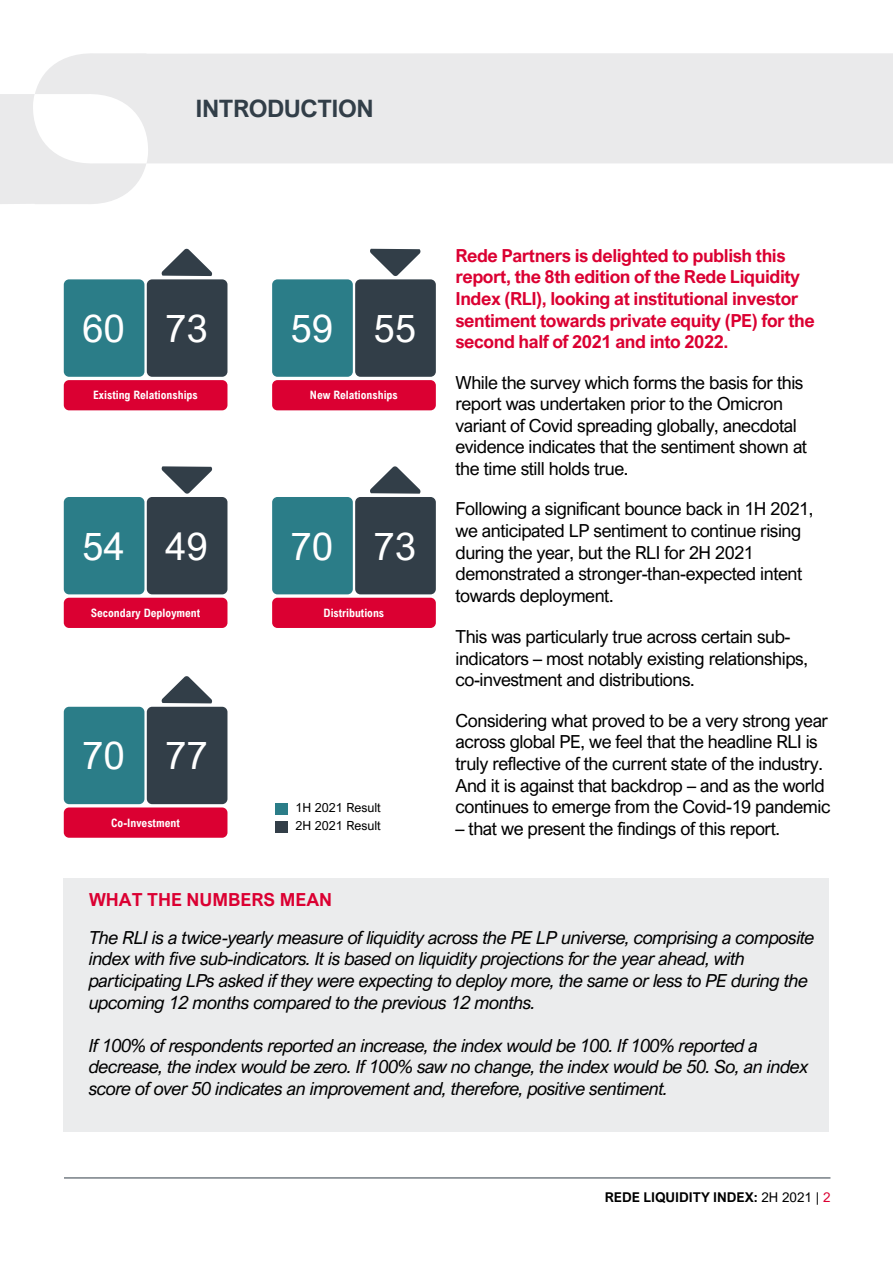
<style>
.page{position:relative;width:893px;height:1263px;background:#fff}
.page>*{position:absolute;margin:0;border:0;box-sizing:border-box;transform-origin:0 0}
.t1{font:38.4px "Arial Nova";color:#fff}
.t2{font:700 24px "Arial Nova";letter-spacing:-.02em;color:#323e48}
.t3{font:18px/21.6px "Arial Nova";letter-spacing:-.025em;color:#000}
.t4{font:italic 18px/21.6px "Arial Nova";letter-spacing:-.025em;color:#000}
.t5{font:700 18px/21.6px "Arial Nova";letter-spacing:-.025em;color:#db0032}
.t6{font:700 18px "Arial Nova";color:#db0032}
.t7{font:700 13.5px "Arial Nova";color:#000}
.t8{font:12.6px/18px "Arial Nova";color:#000}
.t9{font:700 11.55px "Arial Nova Cond";color:#fff}
.s1{font-weight:400}
.s2{font-weight:400;color:#db0032}
</style>
<div class="page">
<hr style="left:64px;top:1178px;width:766px;height:1px;background:#323e48">
<div style="left:64px;top:878px;width:765px;height:253px;background:#ebeced"></div>
<div style="left:35px;top:53px;width:858px;height:110px;background:#eaeaeb"></div>
<svg style="left:0;top:93px;width:149px;height:111px"></svg>
<div style="left:147px;top:279px;width:80px;height:98px;background:#323e48;border-radius:5px"></div>
<div style="left:64px;top:279px;width:80px;height:98px;background:#2b7d88;border-radius:5px"></div>
<svg style="left:161px;top:248px;width:51px;height:28px"></svg>
<div style="left:64px;top:380px;width:163px;height:30px;background:#db0032;border-radius:5px"></div>
<div style="left:355px;top:279px;width:81px;height:98px;background:#323e48;border-radius:5px"></div>
<div style="left:272px;top:279px;width:81px;height:98px;background:#2b7d88;border-radius:5px"></div>
<svg style="left:370px;top:249px;width:51px;height:27px"></svg>
<div style="left:272px;top:380px;width:164px;height:30px;background:#db0032;border-radius:5px"></div>
<div style="left:147px;top:497px;width:80px;height:97px;background:#323e48;border-radius:5px"></div>
<div style="left:64px;top:497px;width:80px;height:97px;background:#2b7d88;border-radius:5px"></div>
<svg style="left:161px;top:466px;width:51px;height:28px"></svg>
<div style="left:64px;top:598px;width:163px;height:30px;background:#db0032;border-radius:5px"></div>
<div style="left:355px;top:497px;width:81px;height:97px;background:#323e48;border-radius:5px"></div>
<div style="left:272px;top:497px;width:81px;height:97px;background:#2b7d88;border-radius:5px"></div>
<svg style="left:370px;top:466px;width:51px;height:28px"></svg>
<div style="left:272px;top:598px;width:164px;height:30px;background:#db0032;border-radius:5px"></div>
<div style="left:147px;top:707px;width:80px;height:97px;background:#323e48;border-radius:5px"></div>
<div style="left:64px;top:707px;width:80px;height:97px;background:#2b7d88;border-radius:5px"></div>
<svg style="left:161px;top:676px;width:51px;height:27px"></svg>
<div style="left:64px;top:807px;width:163px;height:31px;background:#db0032;border-radius:5px"></div>
<div style="left:275px;top:803px;width:13px;height:11px;background:#2b7d88"></div>
<div style="left:275px;top:821px;width:13px;height:12px;background:#323e48"></div>
<h2 class="t2" style="left:196px;top:95px;width:180px">INTRODUCTION</h2>
<h1 class="t1" style="left:82px;top:306px;width:127px">60 73</h1>
<p class="t9" style="left:93px;top:388px;width:106px">Existing Relationships</p>
<h1 class="t1" style="left:82px;top:524px;width:127px">54 49</h1>
<p class="t9" style="left:91px;top:606px;width:111px">Secondary Deployment</p>
<h1 class="t1" style="left:82px;top:734px;width:127px">70 77</h1>
<p class="t9" style="left:111px;top:815px;width:70px">Co-Investment</p>
<h1 class="t1" style="left:291px;top:306px;width:127px">59 55</h1>
<p class="t9" style="left:310px;top:388px;width:89px">New Relationships</p>
<h1 class="t1" style="left:291px;top:524px;width:127px">70 73</h1>
<p class="t9" style="left:324px;top:606px;width:62px">Distributions</p>
<p class="t8" style="left:296px;top:798px;width:87px">1H 2021 Result<br>2H 2021 Result</p>
<p class="t5" style="left:455px;top:245px;width:361px">Rede Partners is delighted to publish this report, the 8th edition of the Rede Liquidity Index (RLI), looking at institutional investor sentiment towards private equity (PE) for the second half of 2021 and into 2022.</p>
<p class="t3" style="left:455px;top:371px;width:353px">While the survey which forms the basis for this report was undertaken prior to the Omicron variant of Covid spreading globally, anecdotal evidence indicates that the sentiment shown at the time still holds true.</p>
<p class="t3" style="left:455px;top:498px;width:359px">Following a significant bounce back in 1H 2021, we anticipated LP sentiment to continue rising during the year, but the RLI for 2H 2021 demonstrated a stronger-than-expected intent towards deployment.</p>
<p class="t3" style="left:455px;top:626px;width:354px">This was particularly true across certain sub&shy;indicators – most notably existing relationships, co-investment and distributions.</p>
<p class="t3" style="left:455px;top:710px;width:376px">Considering what proved to be a very strong year across global PE, we feel that the headline RLI is truly reflective of the current state of the industry.<br>And it is against that backdrop – and as the world continues to emerge from the Covid-19 pandemic</p>
<p class="t3" style="left:455px;top:818px;width:326px">– that we present the findings of this report.</p>
<p class="t6" style="left:89px;top:889px;width:245px">WHAT THE NUMBERS MEAN</p>
<p class="t4" style="left:89px;top:927px;width:727px">The RLI is a twice-yearly measure of liquidity across the PE LP universe, comprising a composite index with five sub-indicators. It is based on liquidity projections for the year ahead, with participating LPs asked if they were expecting to deploy more, the same or less to PE during the upcoming 12 months compared to the previous 12 months.</p>
<p class="t4" style="left:89px;top:1035px;width:721px">If 100% of respondents reported an increase, the index would be 100. If 100% reported a decrease, the index would be zero. If 100% saw no change, the index would be 50. So, an index score of over 50 indicates an improvement and, therefore, positive sentiment.</p>
<p class="t7" style="left:605px;top:1189px;width:227px">REDE LIQUIDITY INDEX: <span class="s1">2H 2021 |</span> <span class="s2">2</span></p>
</div>
